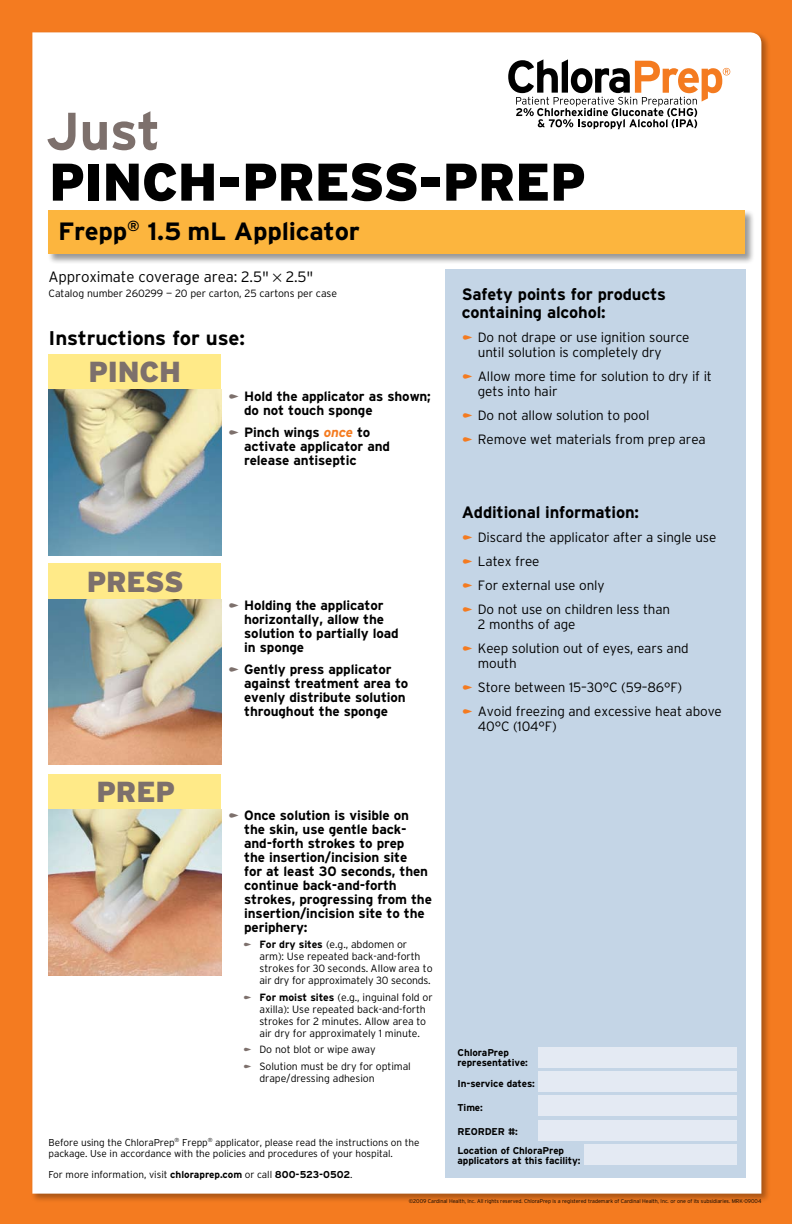
<style>
.page{position:relative;width:792px;height:1224px;background:#f47b20}
.page>*{position:absolute;margin:0;border:0;box-sizing:border-box;transform-origin:0 0}
.t1{font:900 52.9px "Interstate";letter-spacing:-.01em;color:#000}
.t2{font:700 52.9px "Interstate";color:#7d706c}
.t3{font:900 29px "Interstate";letter-spacing:-.01em;color:#7d706c}
.t4{font:700 25px "Interstate";letter-spacing:-.01em;color:#000;scale:1.04 1}
.t5{font:700 19.8px "Interstate";letter-spacing:-.01em;color:#000;scale:1.04 1}
.t6{font:700 16.5px/18px "Interstate";letter-spacing:-.01em;color:#000}
.t7{font:300 15px "Interstate";letter-spacing:-.01em;color:#000}
.t8{font:700 13.5px/14px "Interstate";letter-spacing:-.01em;color:#000}
.t9{font:300 13.5px/24px "Interstate";letter-spacing:-.01em;color:#000}
.t10{font:300 10.5px/12px "Interstate";letter-spacing:-.01em;color:#000}
.t11{font:300 10px/11px "Interstate";letter-spacing:-.01em;color:#000}
.t12{font:700 9.9px/9.9px "Interstate";letter-spacing:-.01em;color:#000}
.t13{font:300 5.4px "Interstate";letter-spacing:-.01em;color:#000}
.s1{font-family:"FF Dingbests";font-weight:400;color:#7d706c}
.s2{font-style:italic;color:#f47b20}
.s3{font-weight:700}
.s4{font-family:"FF Dingbests";font-weight:400;color:#f47b20}
</style>
<div class="page">
<div style="left:30px;top:30px;width:741px;height:1173px;background:#000;opacity:.3"></div>
<div style="left:32px;top:32px;width:729px;height:1162px;background:#fff"></div>
<div style="left:445px;top:269px;width:300px;height:909px;background:#c4d5e6"></div>
<div style="left:48px;top:210px;width:707px;height:54px;background:#000;opacity:.4"></div>
<div style="left:49px;top:211px;width:696px;height:43px;background:#fcb53e"></div>
<div style="left:49px;top:354px;width:172px;height:38px;background:#ffea88"></div>
<img style="left:49px;top:390px;width:172px;height:165px">
<div style="left:49px;top:564px;width:172px;height:37px;background:#ffea88"></div>
<img style="left:49px;top:599px;width:172px;height:166px">
<div style="left:49px;top:774px;width:172px;height:38px;background:#ffea88"></div>
<img style="left:49px;top:810px;width:172px;height:165px">
<svg style="left:508px;top:59px;width:222px;height:70px"></svg>
<div style="left:585px;top:1145px;width:152px;height:20px;background:#e4eaf3"></div>
<div style="left:538px;top:1120px;width:199px;height:21px;background:#e4eaf3"></div>
<div style="left:538px;top:1096px;width:199px;height:20px;background:#e4eaf3"></div>
<div style="left:538px;top:1071px;width:199px;height:21px;background:#e4eaf3"></div>
<div style="left:538px;top:1047px;width:199px;height:20px;background:#e4eaf3"></div>
<svg style="left:273px;top:273px;width:9px;height:9px"></svg>
<h1 class="t2" style="left:46px;top:102px;width:116px">Just</h1>
<h1 class="t1" style="left:49px;top:152px;width:538px">PINCH-PRESS-PREP</h1>
<h3 class="t4" style="left:58px;top:217px;width:292px">Frepp<sup>®</sup> 1.5 mL Applicator</h3>
<p class="t7" style="left:49px;top:268px;width:266px">Approximate coverage area: 2.5" 2.5"</p>
<p class="t10" style="left:49px;top:287px;width:290px">Catalog number 260299 — 20 per carton, 25 cartons per case</p>
<h3 class="t5" style="left:49px;top:326px;width:190px">Instructions for use:</h3>
<h2 class="t3" style="left:89px;top:356px;width:94px">PINCH</h2>
<h2 class="t3" style="left:87px;top:565px;width:99px">PRESS</h2>
<h2 class="t3" style="left:97px;top:776px;width:80px">PREP</h2>
<p class="t8" style="left:244px;top:389px;width:188px;text-indent:-16px"><span class="s1">n</span> Hold the applicator as shown; do not touch sponge</p>
<p class="t8" style="left:244px;top:425px;width:147px;text-indent:-16px"><span class="s1">n</span> Pinch wings <span class="s2">once</span> to activate applicator and release antiseptic</p>
<p class="t8" style="left:244px;top:599px;width:156px;text-indent:-16px"><span class="s1">n</span> Holding the applicator horizontally, allow the solution to partially load in sponge</p>
<p class="t8" style="left:244px;top:663px;width:166px;text-indent:-16px"><span class="s1">n</span> Gently press applicator against treatment area to evenly distribute solution throughout the sponge</p>
<p class="t8" style="left:244px;top:808px;width:189px;text-indent:-16px"><span class="s1">n</span> Once solution is visible on the skin, use gentle back&shy;and-forth strokes to prep<br>the insertion/incision site<br>for at least 30 seconds, then continue back-and-forth strokes, progressing from the insertion/incision site to the periphery:</p>
<p class="t10" style="left:260px;top:939px;width:175px;text-indent:-16px"><span class="s1">n</span> <span class="s3">For dry sites</span> (e.g., abdomen or arm): Use repeated back-and-forth strokes for 30 seconds. Allow area to air dry for approximately 30 seconds.</p>
<p class="t10" style="left:260px;top:991px;width:175px;text-indent:-16px"><span class="s1">n</span> <span class="s3">For moist sites</span> (e.g., inguinal fold or axilla): Use repeated back-and-forth strokes for 2 minutes. Allow area to air dry for approximately 1 minute.</p>
<p class="t10" style="left:243px;top:1041px;width:169px;line-height:16.5px"><span class="s1">n</span> Do not blot or wipe away<br><span class="s1">n</span> Solution must be dry for optimal</p>
<p class="t10" style="left:260px;top:1072px;width:117px">drape/dressing adhesion</p>
<p class="t11" style="left:49px;top:1136px;width:372px">Before using the ChloraPrep<sup>®</sup> Frepp<sup>®</sup> applicator, please read the instructions on the package. Use in accordance with the policies and procedures of your hospital.</p>
<p class="t11" style="left:49px;top:1168px;width:306px">For more information, visit <span class="s3">chloraprep.com</span> or call <span class="s3">800-523-0502</span>.</p>
<p class="t6" style="left:462px;top:285px;width:206px">Safety points for products containing alcohol:</p>
<p class="t9" style="left:478px;top:330px;width:213px;line-height:15px;text-indent:-16px"><span class="s4">n</span> Do not drape or use ignition source until solution is completely dry</p>
<p class="t9" style="left:478px;top:369px;width:236px;line-height:15px;text-indent:-16px"><span class="s4">n</span> Allow more time for solution to dry if it gets into hair</p>
<p class="t9" style="left:462px;top:403px;width:246px"><span class="s4">n</span> Do not allow solution to pool<br><span class="s4">n</span> Remove wet materials from prep area</p>
<p class="t6" style="left:462px;top:503px;width:179px">Additional information:</p>
<p class="t9" style="left:462px;top:525px;width:256px"><span class="s4">n</span> Discard the applicator after a single use <span class="s4">n</span> Latex free<br><span class="s4">n</span> For external use only<br><span class="s4">n</span> Do not use on children less than</p>
<p class="t9" style="left:462px;top:612px;width:229px;text-indent:16px">2 months of age<br><span class="s4">n</span> Keep solution out of eyes, ears and</p>
<p class="t9" style="left:462px;top:651px;width:262px;text-indent:16px">mouth<br><span class="s4">n</span> Store between 15–30°C (59–86°F)<br><span class="s4">n</span> Avoid freezing and excessive heat above</p>
<p class="t9" style="left:478px;top:714px;width:80px">40°C (104°F)</p>
<p class="t12" style="left:458px;top:1048px;width:72px">ChloraPrep representative:</p>
<p class="t12" style="left:458px;top:1078px;width:79px">In-service dates:</p>
<p class="t12" style="left:458px;top:1102px;width:27px">Time:</p>
<p class="t12" style="left:457px;top:1127px;width:62px">REORDER #:</p>
<p class="t12" style="left:458px;top:1146px;width:125px">Location of ChloraPrep applicators at this facility:</p>
<p class="t13" style="left:409px;top:1198px;width:354px">©2009 Cardinal Health, Inc. All rights reserved. ChloraPrep is a registered trademark of Cardinal Health, Inc. or one of its subsidiaries. MRK-09004</p>
</div>
